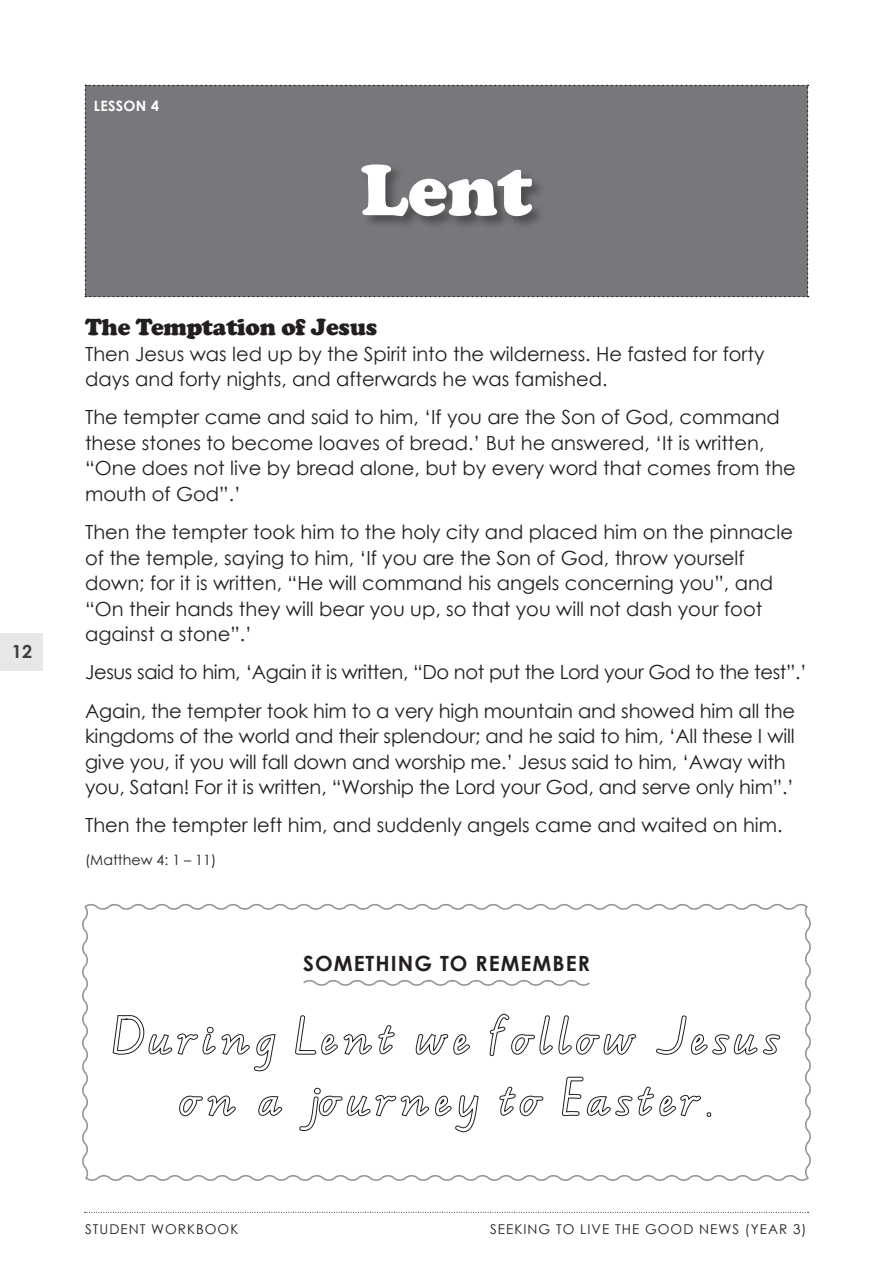
<style>
.page{position:relative;width:893px;height:1263px;background:#fff}
.page>*{position:absolute;margin:0;border:0;box-sizing:border-box;transform-origin:0 0}
.Lesson_heading{font:900 75px "Cooper";color:#fff}
.Heading_cooper_black{font:900 24px "Cooper";letter-spacing:-.01em;color:#231f20}
.something_to_remembe{font:700 21px "Century Gothic";letter-spacing:.05em;color:#231f20}
.Body_13pt{font:19.5px/25.5px "Century Gothic";color:#231f20}
.Body_13pt-2{font:19.5px "Century Gothic";letter-spacing:-.02em;color:#231f20}
.t1{font:700 18px "Century Gothic";color:#3e3e3f}
.Body_13pt-3{font:14.25px "Century Gothic";color:#231f20}
.Body_copy{font:700 14.25px "Century Gothic";letter-spacing:.025em;color:#fff}
.t2{font:13.5px "Century Gothic";letter-spacing:.075em;color:#231f20}
</style>
<div class="page">
<div style="left:0;top:633px;width:43px;height:37px;background:#e6e7e9"></div>
<svg style="left:85px;top:1212px;width:723px;height:1px"></svg>
<div style="left:85px;top:85px;width:723px;height:212px;background:#76787b"></div>
<div style="left:360px;top:162px;width:186px;height:69px;background:#231f20;opacity:.5"></div>
<svg style="left:82px;top:904px;width:729px;height:277px"></svg>
<p class="t1" style="left:12px;top:637px;width:22px">12</p>
<p class="Body_copy" style="left:94px;top:95px;width:67px">LESSON 4</p>
<p class="Lesson_heading" style="left:360px;top:146px;width:174px">Lent</p>
<p class="Heading_cooper_black" style="left:85px;top:313px;width:294px">The Temptation of Jesus</p>
<p class="Body_13pt" style="left:85px;top:340px;width:681px">Then Jesus was led up by the Spirit into the wilderness. He fasted for forty days and forty nights, and afterwards he was famished.</p>
<p class="Body_13pt" style="left:85px;top:404px;width:712px">The tempter came and said to him, ‘If you are the Son of God, command these stones to become loaves of bread.’ But he answered, ‘It is written, “One does not live by bread alone, but by every word that comes from the mouth of God”.’</p>
<p class="Body_13pt" style="left:85px;top:519px;width:709px">Then the tempter took him to the holy city and placed him on the pinnacle of the temple, saying to him, ‘If you are the Son of God, throw yourself down; for it is written, “He will command his angels concerning you”, and “On their hands they will bear you up, so that you will not dash your foot against a stone”.’</p>
<p class="Body_13pt-2" style="left:85px;top:659px;width:723px">Jesus said to him, ‘Again it is written, “Do not put the Lord your God to the test”.’</p>
<p class="Body_13pt" style="left:85px;top:697px;width:711px">Again, the tempter took him to a very high mountain and showed him all the kingdoms of the world and their splendour; and he said to him, ‘All these I will give you, if you will fall down and worship me.’ Jesus said to him, ‘Away with you, Satan! For it is written, “Worship the Lord your God, and serve only him”.’</p>
<p class="Body_13pt" style="left:85px;top:812px;width:699px">Then the tempter left him, and suddenly angels came and waited on him.</p>
<p class="Body_13pt-3" style="left:85px;top:849px;width:133px">(Matthew 4: 1 – 11)</p>
<p class="something_to_remembe" style="left:303px;top:948px;width:288px">SOMETHING TO REMEMBER</p>
<p class="t2" style="left:85px;top:1219px;width:155px">STUDENT WORKBOOK</p>
<p class="t2" style="left:490px;top:1219px;width:318px">SEEKING TO LIVE THE GOOD NEWS (YEAR 3)</p>
</div>
